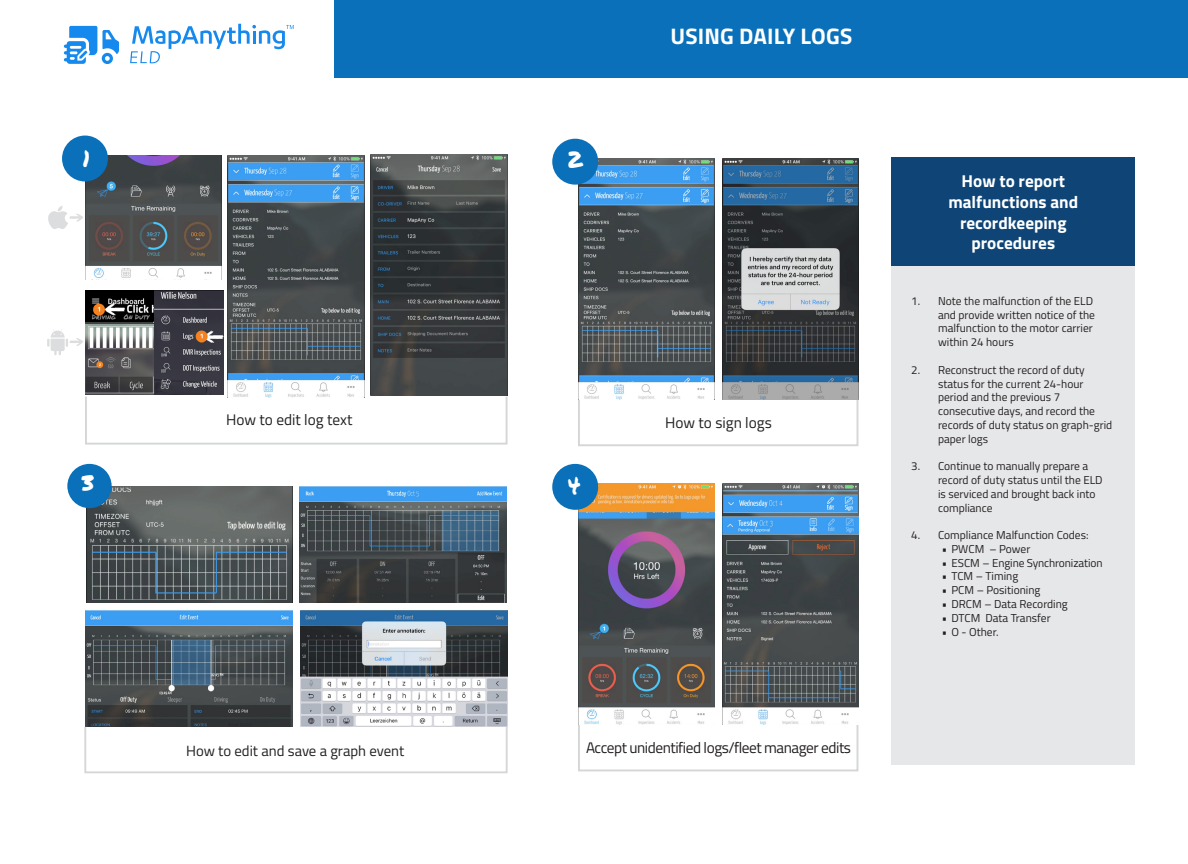
<style>
.page{position:relative;width:1188px;height:864px;background:#fff}
.page>*{position:absolute;margin:0;border:0;box-sizing:border-box;transform-origin:0 0}
.t1{font:22.95px "Permanent Marker";color:#fff}
.t2{font:700 22.5px "Titillium Web";letter-spacing:.01em;color:#fff}
.t3{font:22.2px "Permanent Marker";color:#fff}
.t4{font:700 17.25px/20.7px "Titillium Web";color:#fff;text-align:center}
.t5{font:15.3px "Titillium Web";letter-spacing:-.03em;color:#231f20}
.t6{font:15.3px "Titillium Web";color:#231f20}
.t7{font:14.7px "Titillium Web";color:#231f20}
.t8{font:11.55px/13.8px "Titillium Web";color:#231f20}
</style>
<div class="page">
<div style="left:335px;top:0;width:853px;height:78px;background:#0970b9"></div>
<div style="left:891px;top:206px;width:244px;height:559px;background:#e6e7e9"></div>
<div style="left:891px;top:157px;width:244px;height:109px;background:#0e4476"></div>
<div style="left:85px;top:396px;width:423px;height:49px;border:2px solid #d5d6d8"></div>
<img style="left:85px;top:155px;width:136px;height:124px">
<img style="left:228px;top:155px;width:136px;height:242px">
<img style="left:371px;top:154px;width:136px;height:242px">
<div style="left:578px;top:397px;width:280px;height:49px;border:2px solid #d5d6d8"></div>
<img style="left:722px;top:158px;width:136px;height:242px">
<img style="left:579px;top:158px;width:136px;height:242px">
<div style="left:552px;top:139px;width:46px;height:46px;background:#0970b9;border-radius:50%"></div>
<div style="left:578px;top:722px;width:280px;height:49px;border:2px solid #d5d6d8"></div>
<img style="left:722px;top:483px;width:136px;height:242px">
<img style="left:579px;top:483px;width:136px;height:242px">
<div style="left:552px;top:464px;width:46px;height:46px;background:#0970b9;border-radius:50%"></div>
<img style="left:85px;top:290px;width:138px;height:104px">
<div style="left:62px;top:136px;width:46px;height:45px;background:#0970b9;border-radius:50%"></div>
<svg style="left:48px;top:206px;width:35px;height:23px"></svg>
<svg style="left:47px;top:329px;width:36px;height:26px"></svg>
<img style="left:87px;top:486px;width:205px;height:117px">
<div style="left:67px;top:464px;width:45px;height:44px;background:#0970b9;border-radius:50%"></div>
<img style="left:85px;top:611px;width:207px;height:115px">
<img style="left:300px;top:487px;width:207px;height:116px">
<img style="left:301px;top:611px;width:207px;height:115px">
<div style="left:84px;top:726px;width:424px;height:47px;border:2px solid #d5d6d8"></div>
<svg style="left:130px;top:24px;width:164px;height:39px"></svg>
<svg style="left:64px;top:26px;width:55px;height:38px"></svg>
<h1 class="t1" style="left:83px;top:142px;width:9px">1</h1>
<h3 class="t3" style="left:82px;top:466px;width:14px">3</h3>
<h1 class="t1" style="left:567px;top:143px;width:16px">2</h1>
<h2 class="t2" style="left:670px;top:19px;width:183px">USING DAILY LOGS</h2>
<h3 class="t6" style="left:226px;top:408px;width:128px">How to edit log text</h3>
<h3 class="t6" style="left:665px;top:411px;width:108px">How to sign logs</h3>
<p class="t7" style="left:186px;top:740px;width:220px">How to edit and save a graph event</p>
<h1 class="t1" style="left:567px;top:468px;width:15px">4</h1>
<h3 class="t5" style="left:586px;top:736px;width:266px">Accept unidentified logs/fleet manager edits</h3>
<h3 class="t4" style="left:948px;top:170px;width:131px">How to report malfunctions and recordkeeping procedures</h3>
<p class="t8" style="left:938px;top:293px;width:158px;text-indent:-27px">1. Note the malfunction of the ELD and provide written notice of the malfunction to the motor carrier within 24 hours</p>
<p class="t8" style="left:938px;top:362px;width:176px;text-indent:-27px">2. Reconstruct the record of duty status for the current 24-hour period and the previous 7 consecutive days, and record the records of duty status on graph-grid paper logs</p>
<p class="t8" style="left:938px;top:459px;width:166px;text-indent:-27px">3. Continue to manually prepare a record of duty status until the ELD is serviced and brought back into compliance</p>
<p class="t8" style="left:911px;top:528px;width:179px">4. Compliance Malfunction Codes:</p>
<p class="t8" style="left:942px;top:541px;width:90px">• PWCM – Power</p>
<p class="t8" style="left:942px;top:555px;width:162px">• ESCM – Engine Synchronization</p>
<p class="t8" style="left:942px;top:569px;width:78px">• TCM – Timing</p>
<p class="t8" style="left:942px;top:583px;width:100px">• PCM – Positioning</p>
<p class="t8" style="left:942px;top:596px;width:127px">• DRCM – Data Recording</p>
<p class="t8" style="left:942px;top:610px;width:110px">• DTCM Data Transfer</p>
<p class="t8" style="left:942px;top:624px;width:58px">• O - Other.</p>
</div>
